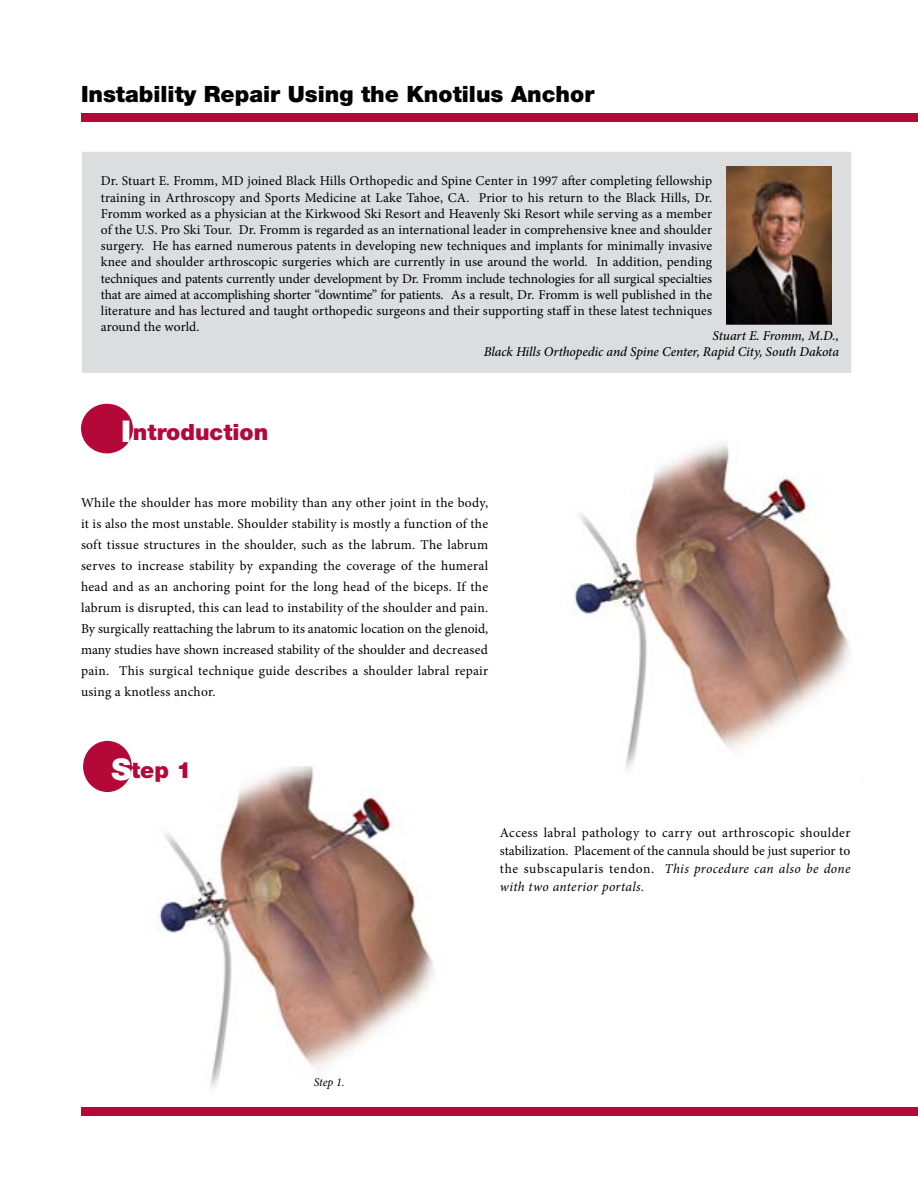
<style>
.page{position:relative;width:918px;height:1188px;background:#fff}
.page>*{position:absolute;margin:0;border:0;box-sizing:border-box;transform-origin:0 0}
.t1{font:900 22.5px "Helvetica Neue LT Std";color:#000}
.t2{font:900 22.5px "Helvetica Neue LT Std";color:#b30838}
.t3{font:13.5px/21px "Minion Pro";letter-spacing:.01em;color:#000;text-align:justify}
.t4{font:italic 500 13.5px/16.2px "Minion Pro";letter-spacing:-.01em;color:#000;text-align:right}
.t5{font:italic 12px "Minion Pro";color:#000}
.s1{font-size:30px;color:#fff}
.s2{font-style:italic}
</style>
<div class="page">
<div style="left:82px;top:113px;width:836px;height:8px;background:#b30838"></div>
<div style="left:81px;top:404px;width:52px;height:49px;background:#b30838;border-radius:50%"></div>
<div style="left:82px;top:1107px;width:836px;height:8px;background:#b30838"></div>
<img style="left:572px;top:443px;width:278px;height:326px">
<img style="left:157px;top:766px;width:277px;height:322px">
<div style="left:84px;top:742px;width:47px;height:49px;background:#b30838;border-radius:50%"></div>
<div style="left:83px;top:741px;width:49px;height:51px;border:2px solid #b30838;border-radius:50%"></div>
<div style="left:82px;top:152px;width:769px;height:221px;background:#dcddde"></div>
<div style="left:727px;top:164px;width:105px;height:161px;background:#000;opacity:.75"></div>
<img style="left:727px;top:167px;width:105px;height:157px">
<h1 class="t1" style="left:81px;top:81px;width:515px">Instability Repair Using the Knotilus Anchor</h1>
<p class="t3" style="left:101px;top:173px;width:613px;line-height:16.2px">Dr. Stuart E. Fromm, MD joined Black Hills Orthopedic and Spine Center in 1997 after completing fellowship training in Arthroscopy and Sports Medicine at Lake Tahoe, CA. Prior to his return to the Black Hills, Dr.<br>Fromm worked as a physician at the Kirkwood Ski Resort and Heavenly Ski Resort while serving as a member of the U.S. Pro Ski Tour. Dr. Fromm is regarded as an international leader in comprehensive knee and shoulder surgery. He has earned numerous patents in developing new techniques and implants for minimally invasive knee and shoulder arthroscopic surgeries which are currently in use around the world. In addition, pending techniques and patents currently under development by Dr. Fromm include technologies for all surgical specialties that are aimed at accomplishing shorter “downtime” for patients. As a result, Dr. Fromm is well published in the literature and has lectured and taught orthopedic surgeons and their supporting staff in these latest techniques around the world.</p>
<p class="t4" style="left:484px;top:327px;width:357px">Stuart E. Fromm, M.D.,<br>Black Hills Orthopedic and Spine Center, Rapid City, South Dakota</p>
<h1 class="t2" style="left:121px;top:418px;width:149px"><span class="s1">I</span>ntroduction</h1>
<p class="t3" style="left:81px;top:493px;width:409px">While the shoulder has more mobility than any other joint in the body, it is also the most unstable. Shoulder stability is mostly a function of the soft tissue structures in the shoulder, such as the labrum. The labrum serves to increase stability by expanding the coverage of the humeral head and as an anchoring point for the long head of the biceps. If the labrum is disrupted, this can lead to instability of the shoulder and pain.<br>By surgically reattaching the labrum to its anatomic location on the glenoid, many studies have shown increased stability of the shoulder and decreased pain. This surgical technique guide describes a shoulder labral repair using a knotless anchor.</p>
<h1 class="t2" style="left:111px;top:756px;width:82px"><span class="s1">S</span>tep 1</h1>
<p class="t5" style="left:314px;top:1074px;width:32px">Step 1.</p>
<p class="t3" style="left:500px;top:824px;width:352px;line-height:18px">Access labral pathology to carry out arthroscopic shoulder stabilization. Placement of the cannula should be just superior to the subscapularis tendon. <span class="s2">This procedure can also be done with two anterior portals.</span></p>
</div>
